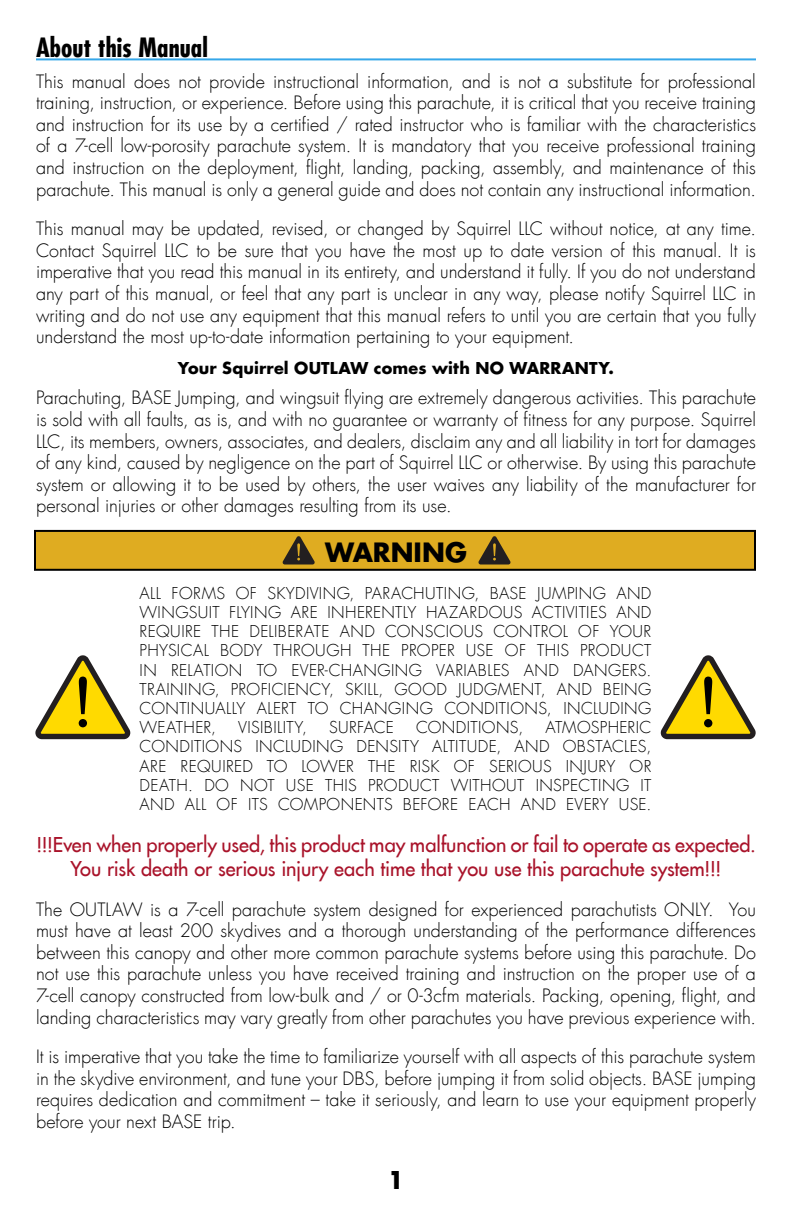
<style>
.page{position:relative;width:792px;height:1224px;background:#fff}
.page>*{position:absolute;margin:0;border:0;box-sizing:border-box;transform-origin:0 0}
.Section_Header{font:700 condensed 26px "Futura LT";letter-spacing:.005em;color:#000}
.Body{font:700 26px "Futura LT";color:#000}
.t1{font:700 24px "Futura LT";color:#000}
.Body-2{font:20px/24px "Futura LT";color:#a9132a;text-align:center}
.Body-3{font:300 18px/21.6px "Futura LT";color:#000;text-align:justify}
.Body-4{font:300 16px/19.2px "Futura LT";letter-spacing:.025em;color:#000;text-align:justify}
.Body-5{font:700 16px "Futura LT";letter-spacing:.01em;color:#000}
</style>
<div class="page">
<div style="left:35px;top:531px;width:720px;height:39px;background:#dfac21"></div>
<div style="left:34px;top:530px;width:722px;height:41px;border:2px solid #000"></div>
<svg style="left:283px;top:536px;width:32px;height:29px"></svg>
<svg style="left:478px;top:536px;width:33px;height:29px"></svg>
<svg style="left:35px;top:655px;width:96px;height:84px"></svg>
<svg style="left:660px;top:655px;width:96px;height:84px"></svg>
<hr style="left:36px;top:58px;width:720px;height:2px;background:#36a7e9">
<p class="Section_Header" style="left:36px;top:31px;width:173px">About this Manual</p>
<p class="Body-3" style="left:36px;top:71px;width:722px">This manual does not provide instructional information, and is not a substitute for professional training, instruction, or experience. Before using this parachute, it is critical that you receive training and instruction for its use by a certified / rated instructor who is familiar with the characteristics of a 7-cell low-porosity parachute system. It is mandatory that you receive professional training and instruction on the deployment, flight, landing, packing, assembly, and maintenance of this parachute. This manual is only a general guide and does not contain any instructional information.</p>
<p class="Body-3" style="left:36px;top:218px;width:722px">This manual may be updated, revised, or changed by Squirrel LLC without notice, at any time.<br>Contact Squirrel LLC to be sure that you have the most up to date version of this manual. It is imperative that you read this manual in its entirety, and understand it fully. If you do not understand any part of this manual, or feel that any part is unclear in any way, please notify Squirrel LLC in writing and do not use any equipment that this manual refers to until you are certain that you fully understand the most up-to-date information pertaining to your equipment.</p>
<p class="Body-5" style="left:178px;top:357px;width:438px">Your Squirrel OUTLAW comes with NO WARRANTY.</p>
<p class="Body-3" style="left:36px;top:388px;width:722px">Parachuting, BASE Jumping, and wingsuit flying are extremely dangerous activities. This parachute is sold with all faults, as is, and with no guarantee or warranty of fitness for any purpose. Squirrel LLC, its members, owners, associates, and dealers, disclaim any and all liability in tort for damages of any kind, caused by negligence on the part of Squirrel LLC or otherwise. By using this parachute system or allowing it to be used by others, the user waives any liability of the manufacturer for personal injuries or other damages resulting from its use.</p>
<p class="Body" style="left:325px;top:535px;width:143px">WARNING</p>
<p class="Body-4" style="left:140px;top:584px;width:513px">ALL FORMS OF SKYDIVING, PARACHUTING, BASE JUMPING AND WINGSUIT FLYING ARE INHERENTLY HAZARDOUS ACTIVITIES AND REQUIRE THE DELIBERATE AND CONSCIOUS CONTROL OF YOUR PHYSICAL BODY THROUGH THE PROPER USE OF THIS PRODUCT IN RELATION TO EVER-CHANGING VARIABLES AND DANGERS.<br>TRAINING, PROFICIENCY, SKILL, GOOD JUDGMENT, AND BEING CONTINUALLY ALERT TO CHANGING CONDITIONS, INCLUDING WEATHER,</p>
<p class="Body-4" style="left:140px;top:718px;width:513px;text-indent:406px">ATMOSPHERIC CONDITIONS INCLUDING DENSITY ALTITUDE, AND OBSTACLES, ARE REQUIRED TO LOWER THE RISK OF SERIOUS INJURY OR DEATH. DO NOT USE THIS PRODUCT WITHOUT INSPECTING IT AND ALL OF ITS COMPONENTS BEFORE EACH AND EVERY USE.</p>
<p class="Body-2" style="left:36px;top:832px;width:722px">!!!Even when properly used, this product may malfunction or fail to operate as expected.<br>You risk death or serious injury each time that you use this parachute system!!!</p>
<p class="Body-3" style="left:36px;top:899px;width:722px">The OUTLAW is a 7-cell parachute system designed for experienced parachutists ONLY. You must have at least 200 skydives and a thorough understanding of the performance differences between this canopy and other more common parachute systems before using this parachute. Do not use this parachute unless you have received training and instruction on the proper use of a 7-cell canopy constructed from low-bulk and / or 0-3cfm materials. Packing, opening, flight, and landing characteristics may vary greatly from other parachutes you have previous experience with.</p>
<p class="Body-3" style="left:36px;top:1046px;width:722px">It is imperative that you take the time to familiarize yourself with all aspects of this parachute system in the skydive environment, and tune your DBS, before jumping it from solid objects. BASE jumping requires dedication and commitment – take it seriously, and learn to use your equipment properly before your next BASE trip.</p>
<p class="Body-4" style="left:238px;top:718px;width:70px">VISIBILITY,</p>
<p class="Body-4" style="left:329px;top:718px;width:66px">SURFACE</p>
<p class="Body-4" style="left:416px;top:718px;width:109px">CONDITIONS,</p>
<p class="t1" style="left:388px;top:1164px;width:18px">1</p>
</div>
